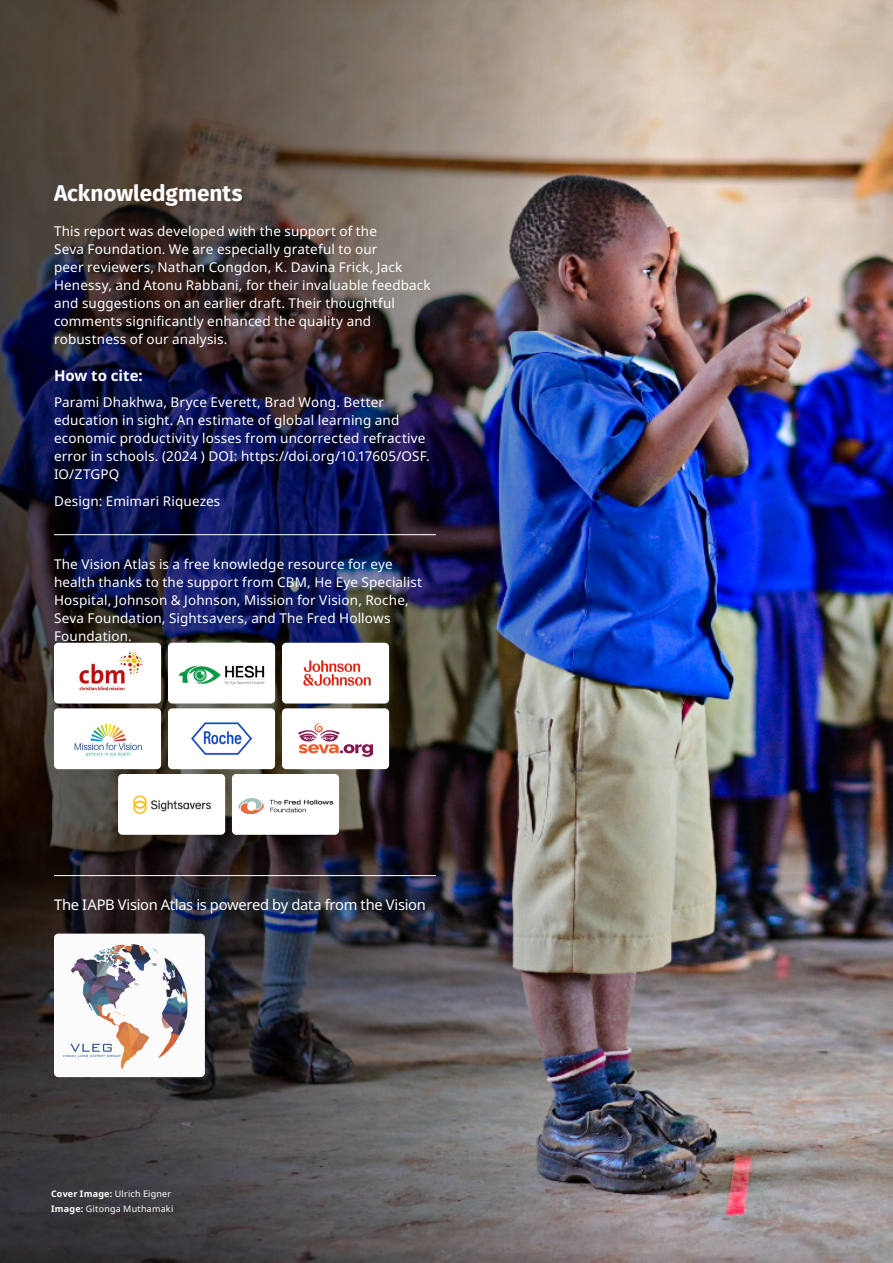
<style>
.page{position:relative;width:893px;height:1263px;background:#fff}
.page>*{position:absolute;margin:0;border:0;box-sizing:border-box;transform-origin:0 0}
.Heading{font:700 22.5px "Fira Sans";color:#fff}
.Subheader{font:700 15px "Noto Sans";color:#fff}
.BODY{font:14.7px "Noto Sans";letter-spacing:-.02em;color:#fff}
.BODY-2{font:13.5px/18px "Noto Sans";letter-spacing:.01em;color:#fff}
.IMAGE_CREDITS{font:9px "Noto Sans";letter-spacing:.025em;color:#fff}
.s1{font-weight:700}
</style>
<div class="page">
<img style="left:648px;top:0;width:245px;height:1263px">
<img style="left:0;top:0;width:648px;height:1263px">
<hr style="left:54px;top:534px;width:382px;height:1px;background:#fff">
<hr style="left:54px;top:875px;width:382px;height:1px;background:#fff">
<div style="left:54px;top:708px;width:107px;height:61px;background:#fff;border-radius:4px"></div>
<div style="left:118px;top:774px;width:107px;height:61px;background:#fff;border-radius:4px"></div>
<img style="left:133px;top:795px;width:78px;height:20px">
<div style="left:54px;top:643px;width:107px;height:60px;background:#fff;border-radius:4px"></div>
<img style="left:79px;top:651px;width:64px;height:40px">
<div style="left:168px;top:643px;width:107px;height:60px;background:#fff;border-radius:4px"></div>
<img style="left:178px;top:665px;width:87px;height:20px">
<div style="left:282px;top:643px;width:107px;height:60px;background:#fff;border-radius:4px"></div>
<img style="left:303px;top:660px;width:68px;height:26px">
<div style="left:282px;top:708px;width:107px;height:61px;background:#fff;border-radius:4px"></div>
<img style="left:299px;top:723px;width:73px;height:34px">
<div style="left:232px;top:774px;width:107px;height:61px;background:#fff;border-radius:4px"></div>
<img style="left:238px;top:798px;width:95px;height:15px">
<img style="left:54px;top:934px;width:151px;height:143px">
<div style="left:168px;top:708px;width:107px;height:61px;background:#fff;border-radius:4px"></div>
<img style="left:191px;top:722px;width:61px;height:33px">
<img style="left:74px;top:724px;width:68px;height:33px">
<p class="Heading" style="left:54px;top:175px;width:190px">Acknowledgments</p>
<p class="BODY-2" style="left:54px;top:223px;width:378px">This report was developed with the support of the<br>Seva Foundation. We are especially grateful to our<br>peer reviewers, Nathan Congdon, K. Davina Frick, Jack Henessy, and Atonu Rabbani, for their invaluable feedback and suggestions on an earlier draft. Their thoughtful comments significantly enhanced the quality and robustness of our analysis.</p>
<p class="Subheader" style="left:54px;top:367px;width:90px">How to cite:</p>
<p class="BODY-2" style="left:54px;top:394px;width:377px">Parami Dhakhwa, Bryce Everett, Brad Wong. Better education in sight. An estimate of global learning and economic productivity losses from uncorrected refractive error in schools. (2024 ) DOI: https://doi.org/10.17605/OSF.<br>IO/ZTGPQ</p>
<p class="BODY-2" style="left:54px;top:492px;width:168px">Design: Emimari Riquezes</p>
<p class="BODY-2" style="left:54px;top:555px;width:370px">The Vision Atlas is a free knowledge resource for eye health thanks to the support from CBM, He Eye Specialist Hospital, Johnson &amp; Johnson, Mission for Vision, Roche, Seva Foundation, Sightsavers, and The Fred Hollows Foundation.</p>
<p class="BODY" style="left:54px;top:894px;width:373px">The IAPB Vision Atlas is powered by data from the Vision</p>
<p class="IMAGE_CREDITS" style="left:51px;top:1187px;width:122px"><span class="s1">Cover Image:</span> Ulrich Eigner</p>
<p class="IMAGE_CREDITS" style="left:51px;top:1202px;width:124px"><span class="s1">Image:</span> Gitonga Muthamaki</p>
</div>
